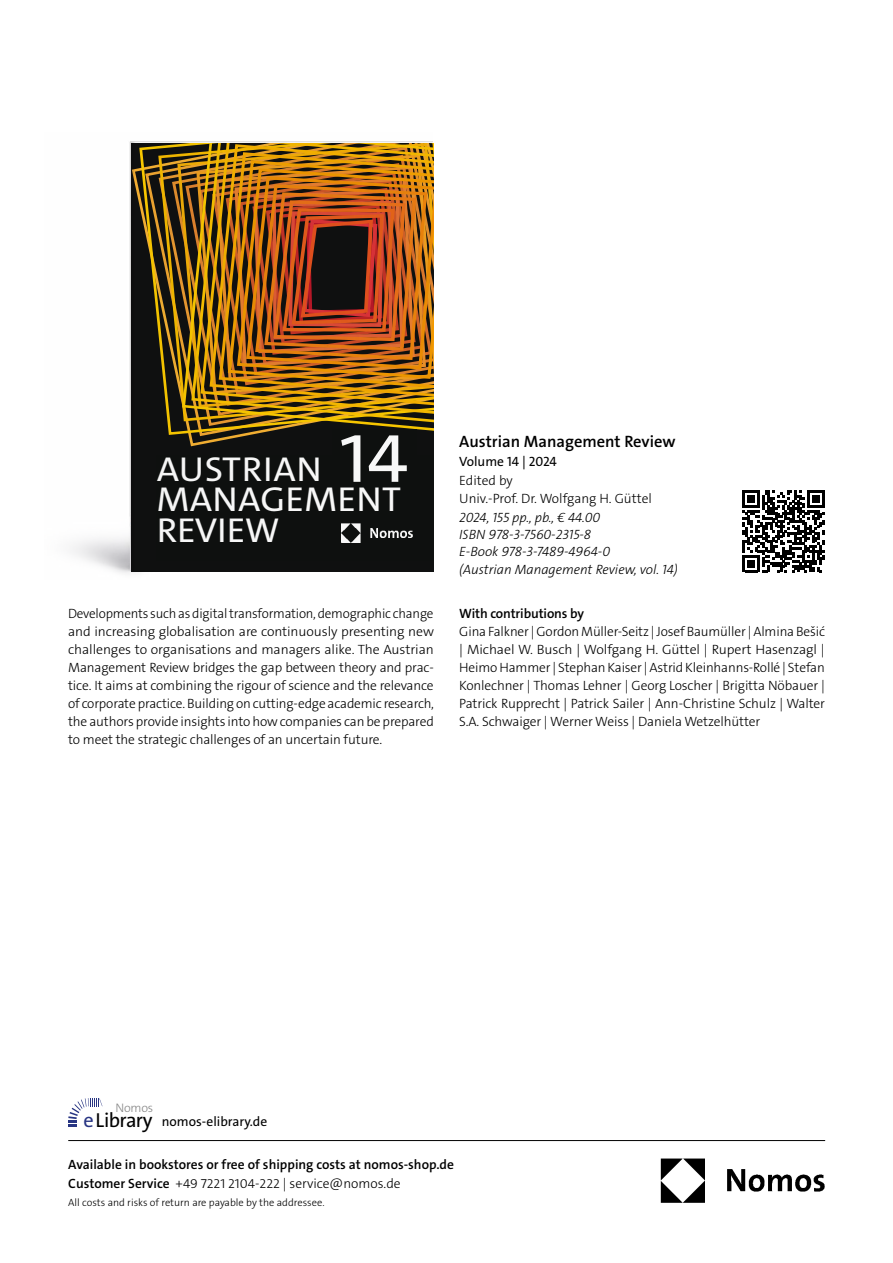
<style>
.page{position:relative;width:893px;height:1263px;background:#fff}
.page>*{position:absolute;margin:0;border:0;box-sizing:border-box;transform-origin:0 0}
.t1{font:71.4px "The Sans C5";color:#fff;scale:1.05 1}
.t2{font:34.8px/30.2px "The Sans C5";letter-spacing:.01em;color:#fff;scale:1.05 1}
.t3{font:33.45px/29.7px "Parisine NOE";letter-spacing:.03em;color:#fff;scale:1.05 1}
.t4{font:20.4px "The Sans Os F";letter-spacing:-.03em;color:#000}
.t5{font:600 16.5px "The Sans Os F";color:#000}
.t6{font:300 13.5px/18px "The Sans Os F";letter-spacing:-.01em;color:#000;text-align:justify}
.t7{font:600 13.5px/19.5px "The Sans C5";color:#000}
.t8{font:italic 300 13.5px/17.2px "The Sans Os F";color:#000}
.t9{font:600 13.5px "The Sans Os F";letter-spacing:-.01em;color:#000}
.t10{font:13.5px "The Sans C5";color:#000}
.t11{font:13.5px "The Sans Os F";color:#000}
.t12{font:300 12.45px "The Sans Os F";letter-spacing:-.02em;color:#878787}
.t13{font:300 10.5px "The Sans Os F";color:#000}
.s1{font-family:"Parisine NOE";font-size:67.05px}
.s2{color:#283583}
.s3{font-weight:300}
</style>
<div class="page">
<img style="left:71px;top:141px;width:361px;height:433px">
<div style="left:131px;top:143px;width:303px;height:429px;background:#101111"></div>
<svg style="left:138px;top:146px;width:43px;height:289px"></svg>
<svg style="left:157px;top:144px;width:24px;height:279px"></svg>
<svg style="left:181px;top:143px;width:253px;height:294px"></svg>
<svg style="left:190px;top:143px;width:244px;height:284px"></svg>
<svg style="left:199px;top:143px;width:235px;height:275px"></svg>
<svg style="left:208px;top:143px;width:226px;height:266px"></svg>
<svg style="left:217px;top:151px;width:217px;height:248px"></svg>
<svg style="left:226px;top:159px;width:208px;height:231px"></svg>
<img style="left:224px;top:167px;width:210px;height:213px">
<div style="left:332px;top:429px;width:84px;height:55px;background:#0f1110"></div>
<img style="left:341px;top:524px;width:72px;height:18px">
<img style="left:660px;top:1158px;width:165px;height:45px">
<hr style="left:68px;top:1140px;width:757px;height:1px;background:#000">
<svg style="left:68px;top:1098px;width:34px;height:29px"></svg>
<svg style="left:742px;top:490px;width:82px;height:82px"></svg>
<h1 class="t1" style="left:340px;top:412px;width:67px">14</h1>
<h2 class="t2" style="left:157px;top:455px;width:246px">AUSTRIAN <span class="s1">10<br></span>MANAGEMENT<br>REVIEW</h2>
<h3 class="t3" style="left:157px;top:460px;width:244px">AUSTRIAN<br>MANAGEMENT<br>REVIEW</h3>
<p class="t5" style="left:459px;top:430px;width:218px">Austrian Management Review</p>
<p class="t11" style="left:459px;top:456px;width:99px">Volume 14 | 2024</p>
<p class="t6" style="left:459px;top:472px;width:194px;line-height:17.2px">Edited by<br>Univ.-Prof. Dr. Wolfgang H. Güttel</p>
<p class="t8" style="left:459px;top:509px;width:220px">2024, 155 pp., pb., € 44.00<br>ISBN 978-3-7560-2315-8<br>E-Book 978-3-7489-4964-0<br>(Austrian Management Review, vol. 14)</p>
<p class="t6" style="left:68px;top:605px;width:367px">Developments such as digital transformation, demographic change and increasing globalisation are continuously presenting new challenges to organisations and managers alike. The Austrian Management Review bridges the gap between theory and prac&shy;tice. It aims at combining the rigour of science and the relevance of corporate practice. Building on cutting-edge academic research, the authors provide insights into how companies can be prepared to meet the strategic challenges of an uncertain future.</p>
<p class="t9" style="left:459px;top:605px;width:126px">With contributions by</p>
<p class="t6" style="left:459px;top:623px;width:367px">Gina Falkner | Gordon Müller-Seitz | Josef Baumüller | Almina Bešić | Michael W. Busch | Wolfgang H. Güttel | Rupert Hasenzagl | Heimo Hammer | Stephan Kaiser | Astrid Kleinhanns-Rollé | Stefan Konlechner | Thomas Lehner | Georg Loscher | Brigitta Nöbauer | Patrick Rupprecht | Patrick Sailer | Ann-Christine Schulz | Walter S.A. Schwaiger | Werner Weiss | Daniela Wetzelhütter</p>
<p class="t12" style="left:115px;top:1099px;width:39px">Nomos</p>
<h3 class="t4" style="left:83px;top:1112px;width:71px"><span class="s2">e</span>Library</h3>
<p class="t10" style="left:162px;top:1112px;width:107px">nomos-elibrary.de</p>
<p class="t7" style="left:68px;top:1154px;width:387px">Available in bookstores or free of shipping costs at nomos-shop.de<br>Customer Service <span class="s3">+49 7221 2104-222 | service@nomos.de</span></p>
<p class="t13" style="left:68px;top:1196px;width:258px">All costs and risks of return are payable by the addressee.</p>
</div>
